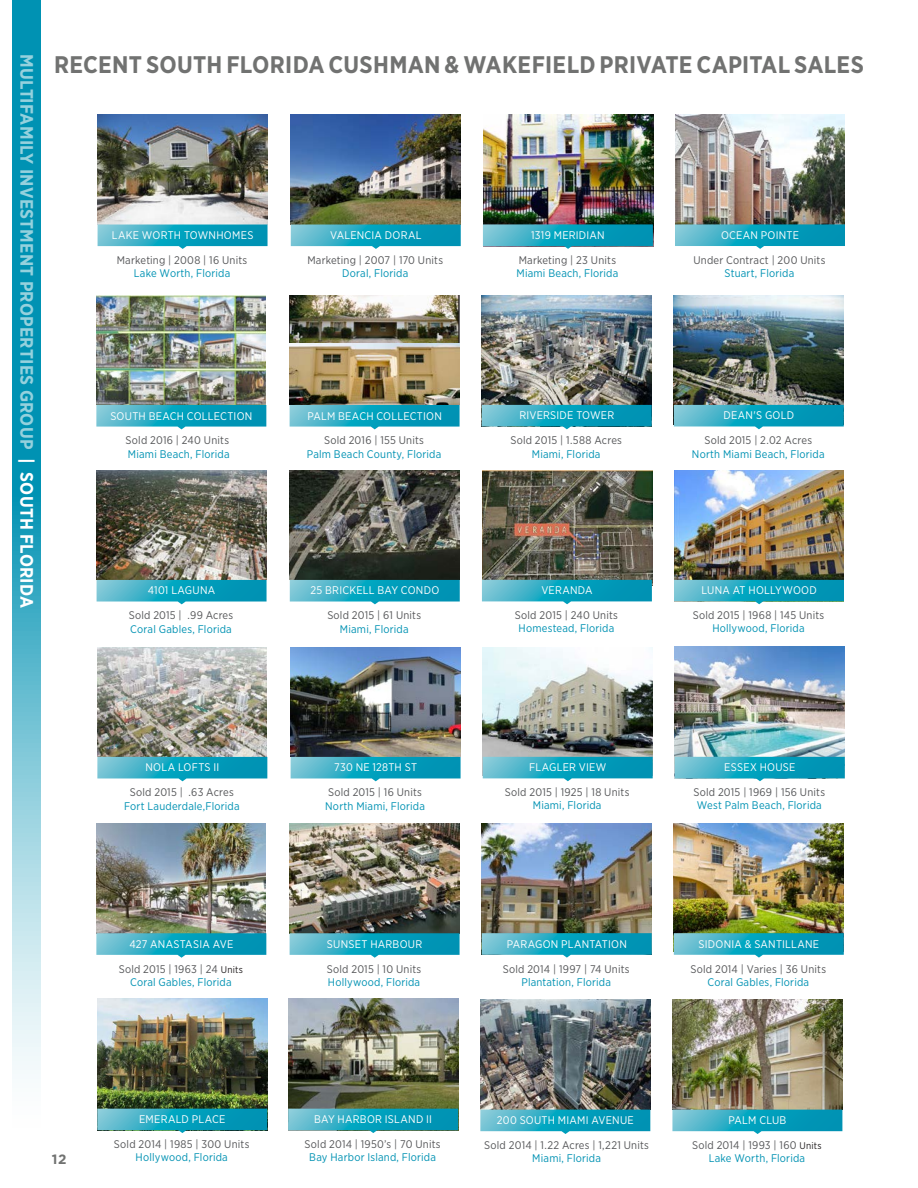
<style>
.page{position:relative;width:918px;height:1188px;background:#fff}
.page>*{position:absolute;margin:0;border:0;box-sizing:border-box;transform-origin:0 0}
.Page_Heading{font:700 24px "Gotham Narrow";letter-spacing:.01em;color:#717271}
.t1{font:700 18px "Gotham Narrow";letter-spacing:.015em;color:#95d1dd}
.t2{font:700 13.5px "Gotham";color:#717271}
.t3{font:11.1px/13.2px "Gotham Narrow";letter-spacing:.015em;color:#57585a;text-align:center}
.t4{font:11.1px/13.2px "Gotham Narrow";letter-spacing:.015em;color:#0092b3}
.t5{font:11.1px "Gotham Narrow";letter-spacing:.02em;color:#fff}
.s1{color:#fff}
.s2{color:#57585a}
.s3{color:#0092b3}
.s4{font-size:9.6px;color:#231f20}
</style>
<div class="page">
<svg style="left:12px;top:0;width:28px;height:1074px;background:#49b1c8"></svg>
<img style="left:482px;top:823px;width:170px;height:110px">
<svg style="left:482px;top:933px;width:170px;height:25px;background:#3cb0c7"></svg>
<img style="left:97px;top:999px;width:170px;height:110px">
<svg style="left:97px;top:1109px;width:170px;height:24px;background:#33aac0"></svg>
<img style="left:674px;top:823px;width:170px;height:110px">
<svg style="left:674px;top:933px;width:170px;height:25px;background:#3cb0c7"></svg>
<img style="left:288px;top:999px;width:170px;height:110px">
<svg style="left:288px;top:1109px;width:170px;height:24px;background:#34abc2"></svg>
<img style="left:480px;top:1000px;width:170px;height:110px">
<svg style="left:480px;top:1110px;width:170px;height:24px;background:#39b0c7"></svg>
<img style="left:672px;top:1000px;width:170px;height:110px">
<svg style="left:672px;top:1110px;width:170px;height:24px;background:#39b0c8"></svg>
<img style="left:289px;top:823px;width:170px;height:110px">
<svg style="left:290px;top:933px;width:170px;height:25px;background:#3bb0c6"></svg>
<img style="left:96px;top:823px;width:170px;height:110px">
<svg style="left:96px;top:933px;width:170px;height:25px;background:#3db1c7"></svg>
<img style="left:483px;top:647px;width:170px;height:110px">
<svg style="left:483px;top:757px;width:170px;height:24px;background:#37afc7"></svg>
<img style="left:675px;top:647px;width:170px;height:110px">
<svg style="left:675px;top:757px;width:170px;height:24px;background:#35aec5"></svg>
<img style="left:290px;top:647px;width:170px;height:110px">
<svg style="left:291px;top:757px;width:170px;height:24px;background:#37afc7"></svg>
<img style="left:97px;top:647px;width:170px;height:110px">
<svg style="left:97px;top:757px;width:170px;height:24px;background:#37afc7"></svg>
<img style="left:482px;top:470px;width:170px;height:110px">
<svg style="left:482px;top:580px;width:170px;height:24px;background:#37afc7"></svg>
<img style="left:674px;top:470px;width:170px;height:110px">
<svg style="left:674px;top:580px;width:170px;height:24px;background:#35adc3"></svg>
<img style="left:289px;top:470px;width:170px;height:110px">
<svg style="left:290px;top:580px;width:170px;height:24px;background:#36afc7"></svg>
<img style="left:96px;top:470px;width:170px;height:110px">
<svg style="left:97px;top:580px;width:170px;height:24px;background:#36afc7"></svg>
<img style="left:482px;top:295px;width:170px;height:110px">
<svg style="left:482px;top:405px;width:170px;height:24px;background:#33abc2"></svg>
<img style="left:674px;top:295px;width:170px;height:110px">
<svg style="left:674px;top:405px;width:170px;height:24px;background:#36afc6"></svg>
<img style="left:289px;top:295px;width:170px;height:49px">
<img style="left:289px;top:344px;width:170px;height:61px">
<svg style="left:290px;top:405px;width:170px;height:24px;background:#36afc6"></svg>
<img style="left:96px;top:295px;width:170px;height:110px">
<svg style="left:96px;top:405px;width:170px;height:24px;background:#36afc7"></svg>
<svg style="left:565px;top:383px;width:19px;height:16px"></svg>
<img style="left:483px;top:115px;width:170px;height:109px">
<svg style="left:483px;top:224px;width:170px;height:25px;background:#35a8c0"></svg>
<img style="left:675px;top:115px;width:170px;height:109px">
<svg style="left:675px;top:224px;width:170px;height:25px;background:#3bafc5"></svg>
<img style="left:290px;top:115px;width:170px;height:109px">
<svg style="left:291px;top:225px;width:170px;height:24px;background:#3ab0c8"></svg>
<img style="left:97px;top:115px;width:170px;height:110px">
<svg style="left:98px;top:225px;width:170px;height:24px;background:#3ab0c8"></svg>
<h2 class="t1" style="left:38px;top:54px;width:555px;rotate:90deg">MULTIFAMILY INVESTMENT PROPERTIES GROUP <span class="s1">| SOUTH FLORIDA</span></h2>
<p class="Page_Heading" style="left:54px;top:49px;width:812px">RECENT SOUTH FLORIDA CUSHMAN &amp; WAKEFIELD PRIVATE CAPITAL SALES</p>
<p class="t5" style="left:112px;top:228px;width:143px">LAKE WORTH TOWNHOMES</p>
<p class="t5" style="left:330px;top:228px;width:93px">VALENCIA DORAL</p>
<p class="t5" style="left:531px;top:228px;width:75px">1319 MERIDIAN</p>
<p class="t5" style="left:721px;top:228px;width:80px">OCEAN POINTE</p>
<p class="t3" style="left:117px;top:253px;width:132px">Marketing | 2008 | 16 Units</p>
<p class="t4" style="left:134px;top:266px;width:98px">Lake Worth, Florida</p>
<p class="t3" style="left:307px;top:253px;width:137px">Marketing | 2007 | 170 Units</p>
<p class="t4" style="left:342px;top:266px;width:67px">Doral, Florida</p>
<p class="t4" style="left:517px;top:253px;width:103px"><span class="s2">Marketing | 23 Units<br></span>Miami Beach, Florida</p>
<p class="t3" style="left:693px;top:253px;width:134px">Under Contract | 200 Units</p>
<p class="t4" style="left:725px;top:266px;width:71px">Stuart, Florida</p>
<p class="t5" style="left:110px;top:409px;width:144px">SOUTH BEACH COLLECTION</p>
<p class="t5" style="left:307px;top:409px;width:136px">PALM BEACH COLLECTION</p>
<p class="t5" style="left:519px;top:409px;width:96px">RIVERSIDE TOWER</p>
<p class="t5" style="left:724px;top:409px;width:72px">DEAN'S GOLD</p>
<p class="t3" style="left:126px;top:434px;width:105px">Sold 2016 | 240 Units</p>
<p class="t4" style="left:128px;top:447px;width:103px">Miami Beach, Florida</p>
<p class="t3" style="left:324px;top:434px;width:101px">Sold 2016 | 155 Units</p>
<p class="t4" style="left:307px;top:447px;width:136px">Palm Beach County, Florida</p>
<p class="t3" style="left:510px;top:434px;width:113px">Sold 2015 | 1.588 Acres<br><span class="s3">Miami, Florida</span></p>
<p class="t3" style="left:705px;top:434px;width:109px">Sold 2015 | 2.02 Acres</p>
<p class="t4" style="left:692px;top:447px;width:134px">North Miami Beach, Florida</p>
<p class="t5" style="left:148px;top:584px;width:69px">4101 LAGUNA</p>
<p class="t5" style="left:310px;top:584px;width:130px">25 BRICKELL BAY CONDO</p>
<p class="t5" style="left:541px;top:584px;width:53px">VERANDA</p>
<p class="t5" style="left:701px;top:584px;width:117px">LUNA AT HOLLYWOOD</p>
<p class="t3" style="left:129px;top:609px;width:106px">Sold 2015 | .99 Acres</p>
<p class="t4" style="left:130px;top:622px;width:103px">Coral Gables, Florida</p>
<p class="t3" style="left:327px;top:609px;width:95px">Sold 2015 | 61 Units</p>
<p class="t4" style="left:340px;top:622px;width:70px">Miami, Florida</p>
<p class="t3" style="left:515px;top:608px;width:104px">Sold 2015 | 240 Units<br><span class="s3">Homestead, Florida</span></p>
<p class="t3" style="left:693px;top:608px;width:133px">Sold 2015 | 1968 | 145 Units</p>
<p class="t4" style="left:712px;top:622px;width:94px">Hollywood, Florida</p>
<p class="t5" style="left:146px;top:761px;width:75px">NOLA LOFTS II</p>
<p class="t3" style="left:130px;top:786px;width:105px">Sold 2015 | .63 Acres</p>
<p class="t4" style="left:124px;top:799px;width:117px">Fort Lauderdale,Florida</p>
<p class="t5" style="left:130px;top:937px;width:105px">427 ANASTASIA AVE</p>
<p class="t3" style="left:119px;top:962px;width:126px">Sold 2015 | 1963 | 24 <span class="s4">Units</span></p>
<p class="t4" style="left:130px;top:975px;width:103px">Coral Gables, Florida</p>
<p class="t2" style="left:52px;top:1150px;width:16px">12</p>
<p class="t5" style="left:139px;top:1112px;width:88px">EMERALD PLACE</p>
<p class="t3" style="left:114px;top:1137px;width:137px">Sold 2014 | 1985 | 300 Units<br><span class="s3">Hollywood, Florida</span></p>
<p class="t5" style="left:334px;top:761px;width:84px">730 NE 128TH ST</p>
<p class="t3" style="left:328px;top:786px;width:95px">Sold 2015 | 16 Units</p>
<p class="t4" style="left:325px;top:799px;width:101px">North Miami, Florida</p>
<p class="t5" style="left:529px;top:761px;width:79px">FLAGLER VIEW</p>
<p class="t3" style="left:505px;top:785px;width:126px">Sold 2015 | 1925 | 18 Units<br><span class="s3">Miami, Florida</span></p>
<p class="t5" style="left:724px;top:761px;width:73px">ESSEX HOUSE</p>
<p class="t3" style="left:694px;top:785px;width:133px">Sold 2015 | 1969 | 156 Units</p>
<p class="t4" style="left:697px;top:799px;width:126px">West Palm Beach, Florida</p>
<p class="t5" style="left:327px;top:937px;width:97px">SUNSET HARBOUR</p>
<p class="t3" style="left:327px;top:962px;width:96px">Sold 2015 | 10 Units</p>
<p class="t4" style="left:328px;top:975px;width:94px">Hollywood, Florida</p>
<p class="t5" style="left:507px;top:937px;width:122px">PARAGON PLANTATION</p>
<p class="t3" style="left:503px;top:962px;width:128px">Sold 2014 | 1997 | 74 Units<br><span class="s3">Plantation, Florida</span></p>
<p class="t5" style="left:698px;top:937px;width:122px">SIDONIA &amp; SANTILLANE</p>
<p class="t3" style="left:691px;top:962px;width:137px">Sold 2014 | Varies | 36 Units</p>
<p class="t4" style="left:708px;top:975px;width:103px">Coral Gables, Florida</p>
<p class="t5" style="left:314px;top:1112px;width:119px">BAY HARBOR ISLAND II</p>
<p class="t3" style="left:305px;top:1137px;width:137px">Sold 2014 | 1950’s | 70 Units</p>
<p class="t4" style="left:309px;top:1151px;width:128px">Bay Harbor Island, Florida</p>
<p class="t5" style="left:497px;top:1113px;width:138px">200 SOUTH MIAMI AVENUE</p>
<p class="t3" style="left:484px;top:1138px;width:166px">Sold 2014 | 1.22 Acres | 1,221 Units<br><span class="s3">Miami, Florida</span></p>
<p class="t5" style="left:728px;top:1113px;width:60px">PALM CLUB</p>
<p class="t3" style="left:692px;top:1138px;width:131px">Sold 2014 | 1993 | 160 <span class="s4">Units<br></span><span class="s3">Lake Worth, Florida</span></p>
</div>
